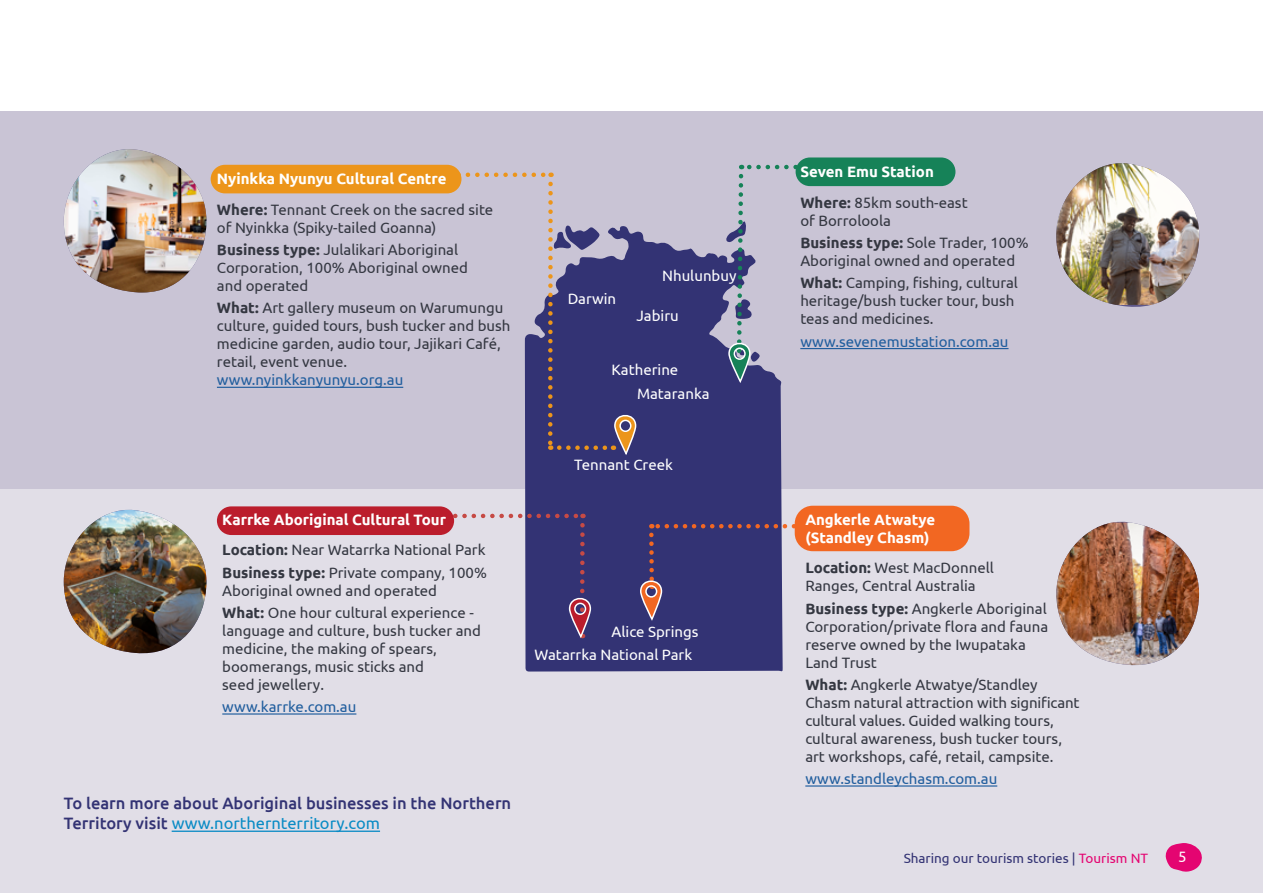
<style>
.page{position:relative;width:1263px;height:893px;background:#fff}
.page>*{position:absolute;margin:0;border:0;box-sizing:border-box;transform-origin:0 0}
.t1{font:500 16.5px/19.8px "Ubuntu";color:#333374}
.t2{font:15px/18px "Ubuntu";color:#343741}
.t3{font:700 15px/30.8px "Ubuntu";color:#fff}
.t4{font:15px "Ubuntu";color:#215e9e}
.t5{font:15px/24.2px "Ubuntu";color:#fff}
.t6{font:13.5px "Ubuntu";color:#333374}
.s1{color:#343741}
.s2{font-weight:400;color:#343741}
.s3{font-weight:700}
.s4{font-weight:400;color:#098bc5}
.s5{color:#e40571}
</style>
<div class="page">
<div style="left:0;top:111px;width:1263px;height:671px;background:#c9c4d5"></div>
<div style="left:0;top:489px;width:1263px;height:404px;background:#e1dee7"></div>
<div style="left:525px;top:231px;width:258px;height:441px;background:#333374"></div>
<div style="left:795px;top:506px;width:174px;height:45px;background:#f26722;border-radius:18px"></div>
<div style="left:211px;top:165px;width:250px;height:28px;background:#ec951a;border-radius:14px"></div>
<hr style="left:805px;top:785px;width:192px;height:2px;background:#215e9e">
<img style="left:1056px;top:163px;width:143px;height:142px">
<svg style="left:460px;top:173px;width:92px;height:4px"></svg>
<svg style="left:453px;top:514px;width:130px;height:4px"></svg>
<svg style="left:548px;top:184px;width:88px;height:271px"></svg>
<div style="left:217px;top:506px;width:237px;height:29px;background:#bb1d2c;border-radius:14px"></div>
<hr style="left:222px;top:713px;width:134px;height:2px;background:#215e9e">
<img style="left:64px;top:510px;width:142px;height:143px">
<img style="left:1056px;top:522px;width:143px;height:143px">
<img style="left:64px;top:149px;width:142px;height:144px">
<hr style="left:217px;top:387px;width:186px;height:1px;background:#215e9e">
<svg style="left:568px;top:525px;width:22px;height:113px;background:#5b4072"></svg>
<svg style="left:651px;top:524px;width:144px;height:4px"></svg>
<svg style="left:639px;top:535px;width:23px;height:86px;background:#6c5070"></svg>
<div style="left:795px;top:157px;width:160px;height:29px;background:#168258;border-radius:14px"></div>
<hr style="left:800px;top:348px;width:208px;height:1px;background:#215e9e">
<svg style="left:726px;top:165px;width:79px;height:218px"></svg>
<hr style="left:172px;top:831px;width:208px;height:1px;background:#098bc5">
<svg style="left:1165px;top:843px;width:37px;height:29px"></svg>
<p class="t3" style="left:217px;top:163px;width:278px">Nyinkka Nyunyu Cultural Centre<br><span class="s1">Where:</span> <span class="s2">Tennant Creek on the sacred site</span></p>
<p class="t2" style="left:217px;top:216px;width:243px;line-height:22.2px">of Nyinkka (Spiky-tailed Goanna)<br><span class="s3">Business type:</span> Julalikari Aboriginal</p>
<p class="t2" style="left:217px;top:258px;width:252px">Corporation, 100% Aboriginal owned and operated</p>
<p class="t2" style="left:217px;top:299px;width:295px"><span class="s3">What:</span> Art gallery museum on Warumungu culture, guided tours, bush tucker and bush medicine garden, audio tour, Jajikari Café, retail, event venue.</p>
<p class="t4" style="left:217px;top:371px;width:188px">www.nyinkkanyunyu.org.au</p>
<p class="t3" style="left:222px;top:504px;width:265px">Karrke Aboriginal Cultural Tour<br><span class="s1">Location:</span> <span class="s2">Near Watarrka National Park</span></p>
<p class="t2" style="left:222px;top:563px;width:266px"><span class="s3">Business type:</span> Private company, 100%<br>Aboriginal owned and operated</p>
<p class="t2" style="left:222px;top:603px;width:260px"><span class="s3">What:</span> One hour cultural experience - language and culture, bush tucker and medicine, the making of spears, boomerangs, music sticks and<br>seed jewellery.</p>
<p class="t4" style="left:222px;top:698px;width:136px">www.karrke.com.au</p>
<p class="t5" style="left:568px;top:286px;width:50px">Darwin</p>
<p class="t5" style="left:662px;top:263px;width:76px">Nhulunbuy</p>
<p class="t5" style="left:636px;top:303px;width:44px">Jabiru</p>
<p class="t5" style="left:637px;top:357px;width:74px;text-indent:-26px">Katherine<br>Mataranka</p>
<p class="t5" style="left:574px;top:453px;width:100px">Tennant Creek</p>
<p class="t5" style="left:611px;top:619px;width:89px">Alice Springs</p>
<p class="t5" style="left:535px;top:642px;width:159px">Watarrka National Park</p>
<p class="t1" style="left:64px;top:793px;width:449px">To learn more about Aboriginal businesses in the Northern<br>Territory visit <span class="s4">www.northernterritory.com</span></p>
<p class="t3" style="left:800px;top:156px;width:169px">Seven Emu Station<br><span class="s1">Where:</span> <span class="s2">85km south-east</span></p>
<p class="t2" style="left:800px;top:209px;width:230px;line-height:22.2px">of Borroloola<br><span class="s3">Business type:</span> Sole Trader, 100%</p>
<p class="t2" style="left:800px;top:249px;width:219px;line-height:22.2px">Aboriginal owned and operated<br><span class="s3">What:</span> Camping, fishing, cultural</p>
<p class="t2" style="left:800px;top:292px;width:216px">heritage/bush tucker tour, bush teas and medicines.</p>
<p class="t4" style="left:800px;top:332px;width:210px">www.sevenemustation.com.au</p>
<p class="t3" style="left:805px;top:510px;width:131px;line-height:18px">Angkerle Atwatye (Standley Chasm)</p>
<p class="t2" style="left:805px;top:559px;width:190px"><span class="s3">Location:</span> West MacDonnell<br>Ranges, Central Australia</p>
<p class="t2" style="left:805px;top:599px;width:244px"><span class="s3">Business type:</span> Angkerle Aboriginal<br>Corporation/private flora and fauna reserve owned by the Iwupataka<br>Land Trust</p>
<p class="t2" style="left:805px;top:675px;width:276px"><span class="s3">What:</span> Angkerle Atwatye/Standley Chasm natural attraction with significant cultural values. Guided walking tours, cultural awareness, bush tucker tours, art workshops, café, retail, campsite.</p>
<p class="t4" style="left:805px;top:770px;width:193px">www.standleychasm.com.au</p>
<p class="t6" style="left:904px;top:850px;width:246px">Sharing our tourism stories | <span class="s5">Tourism NT</span></p>
<p class="t5" style="left:1178px;top:844px;width:10px">5</p>
</div>
